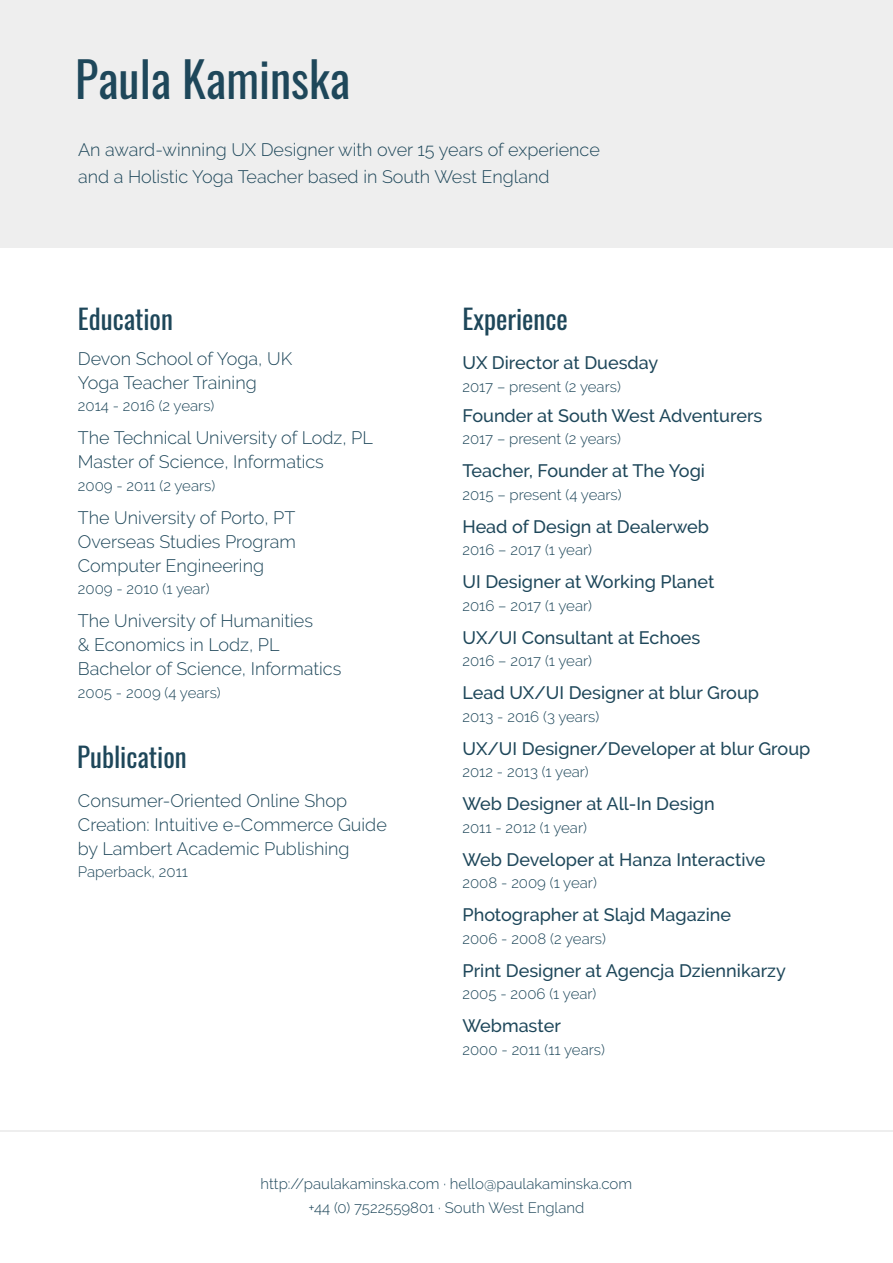
<style>
.page{position:relative;width:893px;height:1263px;background:#fff}
.page>*{position:absolute;margin:0;border:0;box-sizing:border-box;transform-origin:0 0}
.t1{font:48px "Oswald";color:#1e475a}
.t2{font:27px "Oswald";color:#1e475a}
.t3{font:300 18px/24px "Raleway";color:#1e475a}
.t4{font:500 18px "Raleway";color:#1e475a}
.t5{font:300 15px/24px "Raleway";color:#1e475a;text-align:center}
</style>
<div class="page">
<div style="left:0;top:0;width:892px;height:248px;background:#eee"></div>
<hr style="left:0;top:1131px;width:892px;height:1px;background:#eee">
<h1 class="t1" style="left:75px;top:37px;width:276px">Paula Kaminska</h1>
<p class="t3" style="left:78px;top:136px;width:523px;line-height:27px">An award-winning UX Designer with over 15 years of experience and a Holistic Yoga Teacher based in South West England</p>
<h2 class="t2" style="left:78px;top:295px;width:97px">Education</h2>
<h2 class="t2" style="left:462px;top:295px;width:107px">Experience</h2>
<p class="t3" style="left:78px;top:346px;width:216px">Devon School of Yoga, UK<br>Yoga Teacher Training</p>
<p class="t5" style="left:78px;top:394px;width:138px">2014 - 2016 (2 years)</p>
<p class="t3" style="left:78px;top:426px;width:296px">The Technical University of Lodz, PL<br>Master of Science, Informatics</p>
<p class="t5" style="left:78px;top:473px;width:139px">2009 - 2011 (2 years)</p>
<p class="t3" style="left:78px;top:505px;width:219px;text-align:justify">The University of Porto, PT Overseas Studies Program Computer Engineering</p>
<p class="t5" style="left:78px;top:577px;width:133px">2009 - 2010 (1 year)</p>
<p class="t3" style="left:78px;top:609px;width:265px">The University of Humanities<br>&amp; Economics in Lodz, PL<br>Bachelor of Science, Informatics</p>
<p class="t5" style="left:78px;top:680px;width:144px">2005 - 2009 (4 years)</p>
<h2 class="t2" style="left:77px;top:733px;width:111px">Publication</h2>
<p class="t3" style="left:78px;top:788px;width:310px">Consumer-Oriented Online Shop<br>Creation: Intuitive e-Commerce Guide by Lambert Academic Publishing</p>
<p class="t5" style="left:78px;top:860px;width:112px">Paperback, 2011</p>
<p class="t4" style="left:462px;top:352px;width:197px">UX Director at Duesday</p>
<p class="t5" style="left:462px;top:374px;width:160px">2017 – present (2 years)</p>
<p class="t4" style="left:462px;top:405px;width:301px">Founder at South West Adventurers</p>
<p class="t5" style="left:462px;top:427px;width:160px">2017 – present (2 years)</p>
<p class="t4" style="left:462px;top:460px;width:244px">Teacher, Founder at The Yogi</p>
<p class="t5" style="left:462px;top:482px;width:161px">2015 – present (4 years)</p>
<p class="t4" style="left:462px;top:516px;width:248px">Head of Design at Dealerweb</p>
<p class="t5" style="left:462px;top:538px;width:131px">2016 – 2017 (1 year)</p>
<p class="t4" style="left:462px;top:571px;width:253px">UI Designer at Working Planet</p>
<p class="t5" style="left:462px;top:593px;width:131px">2016 – 2017 (1 year)</p>
<p class="t4" style="left:462px;top:627px;width:239px">UX/UI Consultant at Echoes</p>
<p class="t5" style="left:462px;top:649px;width:131px">2016 – 2017 (1 year)</p>
<p class="t4" style="left:462px;top:682px;width:298px">Lead UX/UI Designer at blur Group</p>
<p class="t5" style="left:462px;top:704px;width:138px">2013 - 2016 (3 years)</p>
<p class="t4" style="left:462px;top:738px;width:349px">UX/UI Designer/Developer at blur Group</p>
<p class="t5" style="left:462px;top:760px;width:128px">2012 - 2013 (1 year)</p>
<p class="t4" style="left:462px;top:793px;width:254px">Web Designer at All-In Design</p>
<p class="t5" style="left:462px;top:815px;width:126px">2011 - 2012 (1 year)</p>
<p class="t4" style="left:462px;top:849px;width:304px">Web Developer at Hanza Interactive</p>
<p class="t5" style="left:462px;top:871px;width:136px">2008 - 2009 (1 year)</p>
<p class="t4" style="left:462px;top:904px;width:270px">Photographer at Slajd Magazine</p>
<p class="t5" style="left:462px;top:926px;width:145px">2006 - 2008 (2 years)</p>
<p class="t4" style="left:462px;top:960px;width:325px">Print Designer at Agencja Dziennikarzy</p>
<p class="t5" style="left:462px;top:982px;width:135px">2005 - 2006 (1 year)</p>
<p class="t4" style="left:462px;top:1015px;width:100px">Webmaster</p>
<p class="t5" style="left:462px;top:1037px;width:144px">2000 - 2011 (11 years)</p>
<p class="t5" style="left:260px;top:1172px;width:373px">http://paulakaminska.com · hello@paulakaminska.com +44 (0) 7522559801 · South West England</p>
</div>
